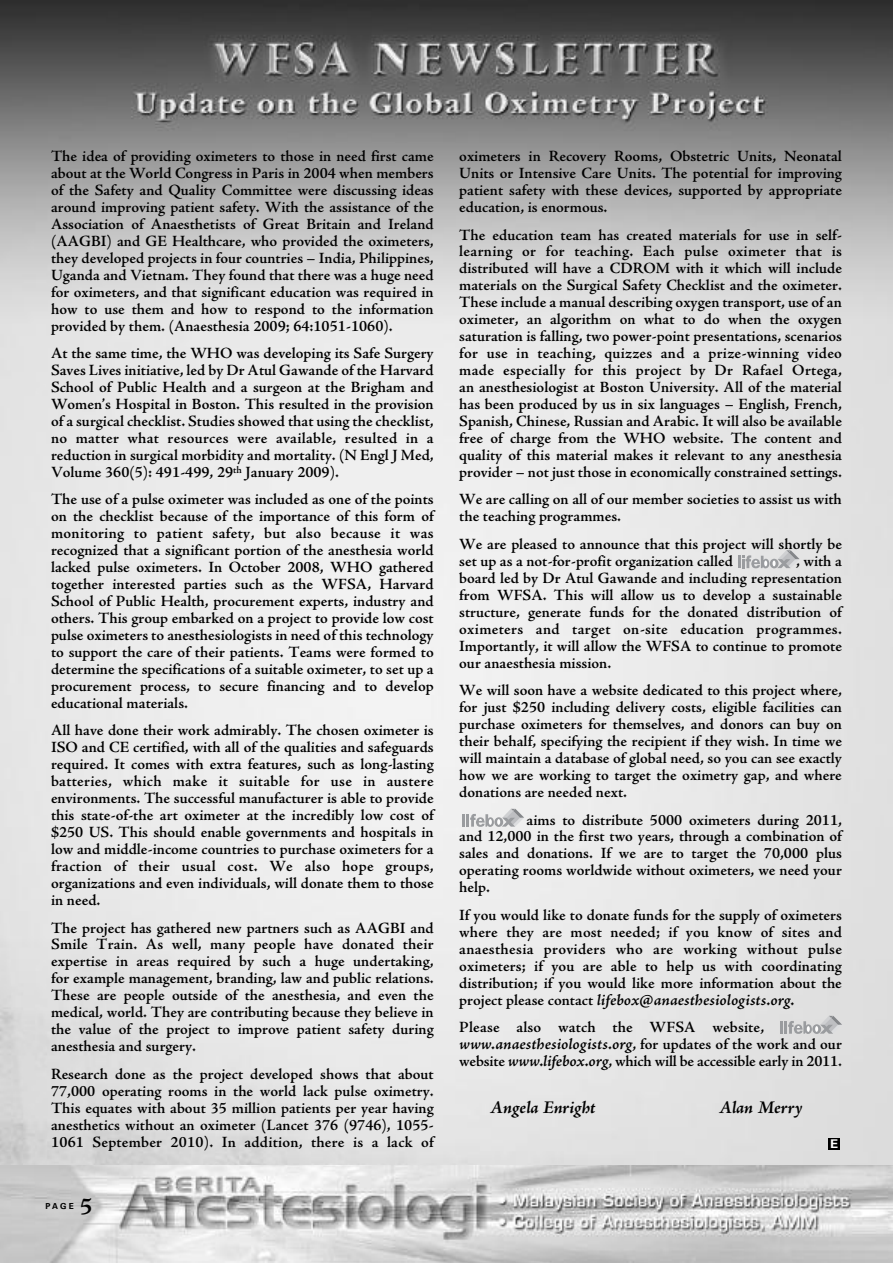
<style>
.page{position:relative;width:893px;height:1263px;background:#fff}
.page>*{position:absolute;margin:0;border:0;box-sizing:border-box;transform-origin:0 0}
.t1{font:700 24px "Adobe Jenson Pro";color:#000}
.t2{font:italic 700 18px "Adobe Jenson Pro";letter-spacing:-.005em;color:#000}
.t3{font:600 15.75px/17px "Adobe Jenson Pro";color:#000;text-align:justify}
.t4{font:15.75px "Adobe Jenson Pro Semibold It Capt";color:#000}
.t5{font:700 12px "Univers LT Std";color:#fff;scale:1.1 1}
.t6{font:700 8.25px "Univers LT Std";color:#000}
.s1{font-family:"Adobe Jenson Pro";font-weight:600}
.s2{font-family:"Adobe Jenson Pro Semibold It Capt";font-weight:400}
</style>
<div class="page">
<img style="left:0;top:0;width:893px;height:1165px">
<img style="left:0;top:1165px;width:893px;height:98px">
<svg style="left:738px;top:550px;width:61px;height:18px"></svg>
<svg style="left:462px;top:809px;width:62px;height:18px"></svg>
<svg style="left:780px;top:1016px;width:62px;height:18px"></svg>
<div style="left:828px;top:1138px;width:12px;height:11px;background:#000"></div>
<p class="t3" style="left:51px;top:149px;width:384px">The idea of providing oximeters to those in need first came about at the World Congress in Paris in 2004 when members of the Safety and Quality Committee were discussing ideas around improving patient safety. With the assistance of the Association of Anaesthetists of Great Britain and Ireland (AAGBI) and GE Healthcare, who provided the oximeters, they developed projects in four countries – India, Philippines, Uganda and Vietnam. They found that there was a huge need for oximeters, and that significant education was required in how to use them and how to respond to the information provided by them. (Anaesthesia 2009; 64:1051-1060).</p>
<p class="t3" style="left:51px;top:346px;width:384px">At the same time, the WHO was developing its Safe Surgery Saves Lives initiative, led by Dr Atul Gawande of the Harvard School of Public Health and a surgeon at the Brigham and Women’s Hospital in Boston. This resulted in the provision of a surgical checklist. Studies showed that using the checklist, no matter what resources were available, resulted in a reduction in surgical morbidity and mortality. (N Engl J Med, Volume 360(5): 491-499, 29<sup>th</sup> January 2009).</p>
<p class="t3" style="left:51px;top:493px;width:384px">The use of a pulse oximeter was included as one of the points on the checklist because of the importance of this form of monitoring to patient safety, but also because it was recognized that a significant portion of the anesthesia world lacked pulse oximeters. In October 2008, WHO gathered together interested parties such as the WFSA, Harvard School of Public Health, procurement experts, industry and others. This group embarked on a project to provide low cost pulse oximeters to anesthesiologists in need of this technology to support the care of their patients. Teams were formed to determine the specifications of a suitable oximeter, to set up a procurement process, to secure financing and to develop educational materials.</p>
<p class="t3" style="left:51px;top:724px;width:384px">All have done their work admirably. The chosen oximeter is ISO and CE certified, with all of the qualities and safeguards required. It comes with extra features, such as long-lasting batteries, which make it suitable for use in austere environments. The successful manufacturer is able to provide this state-of-the art oximeter at the incredibly low cost of $250 US. This should enable governments and hospitals in low and middle-income countries to purchase oximeters for a fraction of their usual cost. We also hope groups, organizations and even individuals, will donate them to those in need.</p>
<p class="t3" style="left:51px;top:921px;width:384px">The project has gathered new partners such as AAGBI and Smile Train. As well, many people have donated their expertise in areas required by such a huge undertaking, for example management, branding, law and public relations.<br>These are people outside of the anesthesia, and even the medical, world. They are contributing because they believe in the value of the project to improve patient safety during anesthesia and surgery.</p>
<p class="t3" style="left:51px;top:1067px;width:384px">Research done as the project developed shows that about 77,000 operating rooms in the world lack pulse oximetry.<br>This equates with about 35 million patients per year having anesthetics without an oximeter (Lancet 376 (9746), 1055- 1061 September 2010). In addition, there is a lack of</p>
<p class="t6" style="left:46px;top:1203px;width:30px">PAGE</p>
<h1 class="t1" style="left:80px;top:1197px;width:14px">5</h1>
<p class="t3" style="left:459px;top:149px;width:384px">oximeters in Recovery Rooms, Obstetric Units, Neonatal Units or Intensive Care Units. The potential for improving patient safety with these devices, supported by appropriate education, is enormous.</p>
<p class="t3" style="left:459px;top:228px;width:384px">The education team has created materials for use in self&shy;learning or for teaching. Each pulse oximeter that is distributed will have a CDROM with it which will include materials on the Surgical Safety Checklist and the oximeter.<br>These include a manual describing oxygen transport, use of an oximeter, an algorithm on what to do when the oxygen saturation is falling, two power-point presentations, scenarios for use in teaching, quizzes and a prize-winning video made especially for this project by Dr Rafael Ortega, an anesthesiologist at Boston University. All of the material has been produced by us in six languages – English, French, Spanish, Chinese, Russian and Arabic. It will also be available free of charge from the WHO website. The content and quality of this material makes it relevant to any anesthesia provider – not just those in economically constrained settings.</p>
<p class="t3" style="left:459px;top:493px;width:384px">We are calling on all of our member societies to assist us with the teaching programmes.</p>
<p class="t3" style="left:459px;top:537px;width:384px">We are pleased to announce that this project will shortly be set up as a not-for-profit organization called</p>
<p class="t3" style="left:459px;top:554px;width:384px;text-indent:337px">, with a board led by Dr Atul Gawande and including representation from WFSA. This will allow us to develop a sustainable structure, generate funds for the donated distribution of oximeters and target on-site education programmes.<br>Importantly, it will allow the WFSA to continue to promote our anaesthesia mission.</p>
<p class="t3" style="left:459px;top:683px;width:384px">We will soon have a website dedicated to this project where, for just $250 including delivery costs, eligible facilities can purchase oximeters for themselves, and donors can buy on their behalf, specifying the recipient if they wish. In time we will maintain a database of global need, so you can see exactly how we are working to target the oximetry gap, and where donations are needed next.</p>
<p class="t3" style="left:459px;top:813px;width:384px;text-indent:67px">aims to distribute 5000 oximeters during 2011, and 12,000 in the first two years, through a combination of sales and donations. If we are to target the 70,000 plus operating rooms worldwide without oximeters, we need your help.</p>
<p class="t3" style="left:459px;top:908px;width:384px">If you would like to donate funds for the supply of oximeters where they are most needed; if you know of sites and anaesthesia providers who are working without pulse oximeters; if you are able to help us with coordinating distribution; if you would like more information about the</p>
<p class="t4" style="left:459px;top:994px;width:337px"><span class="s1">project please contact</span> lifebox@anaesthesiologists.org.</p>
<p class="t3" style="left:459px;top:1020px;width:306px">Please also watch the WFSA website,</p>
<p class="t4" style="left:459px;top:1038px;width:384px">www.anaesthesiologists.org<span class="s1">, for updates of the work and our</span></p>
<p class="t3" style="left:459px;top:1054px;width:384px">website <span class="s2">www.lifebox.org</span>, which will be accessible early in 2011.</p>
<p class="t2" style="left:490px;top:1100px;width:107px">Angela Enright</p>
<p class="t2" style="left:719px;top:1100px;width:85px">Alan Merry</p>
<p class="t5" style="left:830px;top:1139px;width:9px">E</p>
</div>
